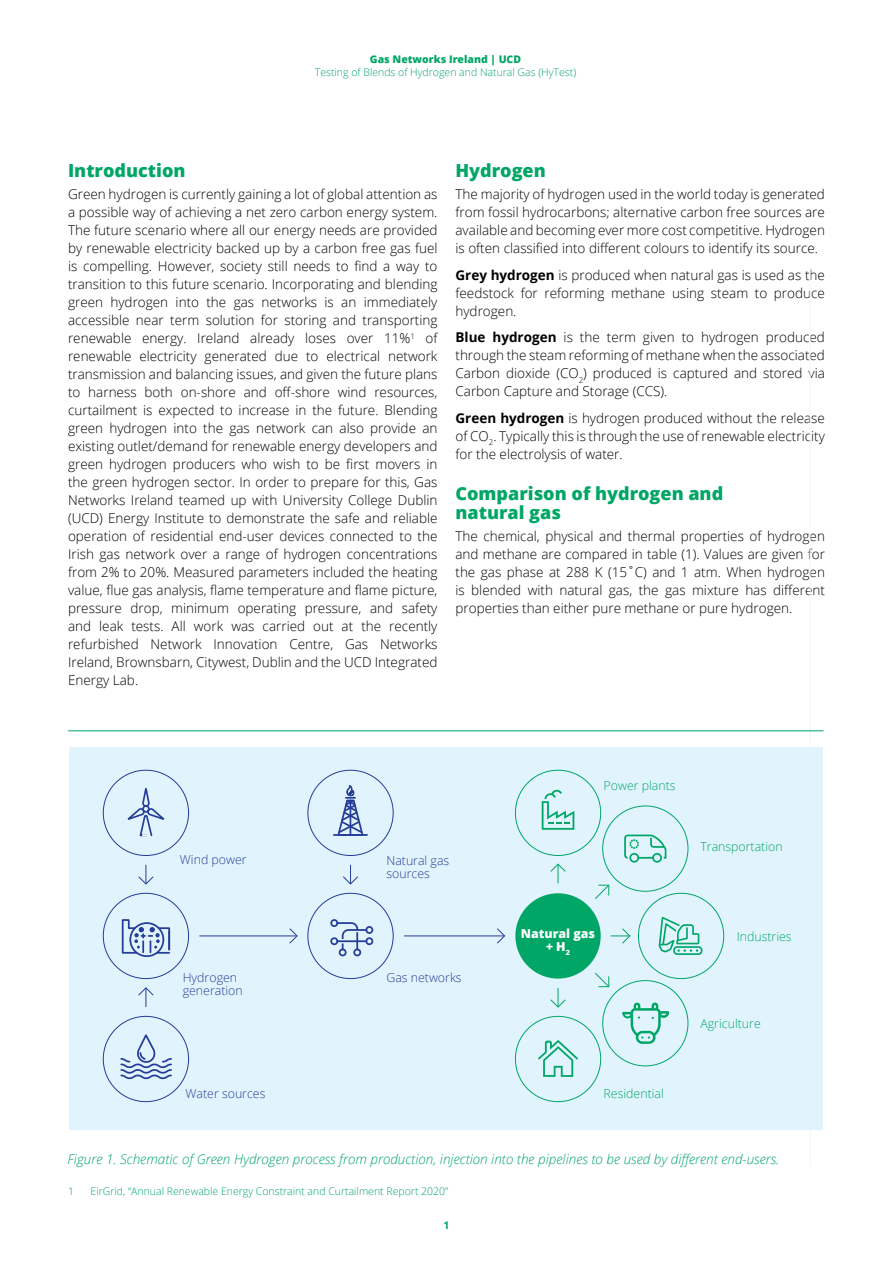
<style>
.page{position:relative;width:893px;height:1263px;background:#fff}
.page>*{position:absolute;margin:0;border:0;box-sizing:border-box;transform-origin:0 0}
.t1{font:800 18px/19.5px "Open Sans";color:#00a666}
.t2{font:300 13.5px/18px "Open Sans";color:#000;text-align:justify}
.t3{font:italic 300 13.5px "Open Sans";color:#00a666}
.t4{font:300 12.3px/13px "Open Sans";color:#253d98}
.t5{font:300 12.3px "Open Sans";color:#00a666}
.t6{font:800 12.3px/13px "Open Sans";color:#fff;text-align:center}
.t7{font:300 10.5px "Open Sans";color:#00a666}
.t8{font:800 10.5px "Open Sans";color:#00a666}
.t9{font:700 10.5px "Open Sans";color:#00a666}
.s1{font-weight:700}
</style>
<div class="page">
<hr style="left:810px;top:265px;width:1px;height:901px;background:#f0f8f3">
<div style="left:70px;top:747px;width:753px;height:382px;background:#e1f4fd"></div>
<div style="left:515px;top:893px;width:86px;height:85px;background:#00a666;border-radius:50%"></div>
<svg style="left:138px;top:865px;width:16px;height:20px"></svg>
<svg style="left:343px;top:865px;width:15px;height:20px"></svg>
<svg style="left:550px;top:988px;width:16px;height:20px"></svg>
<svg style="left:138px;top:987px;width:16px;height:20px"></svg>
<svg style="left:550px;top:863px;width:16px;height:20px"></svg>
<svg style="left:595px;top:884px;width:15px;height:15px"></svg>
<svg style="left:611px;top:928px;width:20px;height:16px"></svg>
<hr style="left:404px;top:935px;width:101px;height:1px;background:#253d98">
<svg style="left:496px;top:928px;width:9px;height:16px"></svg>
<hr style="left:199px;top:935px;width:98px;height:1px;background:#253d98">
<svg style="left:289px;top:928px;width:9px;height:16px"></svg>
<svg style="left:595px;top:973px;width:15px;height:15px"></svg>
<div style="left:129px;top:922px;width:35px;height:35px;border:2px solid #253d98;border-radius:50%"></div>
<svg style="left:121px;top:919px;width:50px;height:35px"></svg>
<svg style="left:127px;top:788px;width:38px;height:49px"></svg>
<svg style="left:120px;top:1034px;width:52px;height:46px"></svg>
<div style="left:330px;top:919px;width:8px;height:8px;border:2px solid #253d98;border-radius:50%"></div>
<div style="left:365px;top:926px;width:8px;height:8px;border:2px solid #253d98;border-radius:50%"></div>
<div style="left:365px;top:937px;width:8px;height:8px;border:2px solid #253d98;border-radius:50%"></div>
<div style="left:330px;top:937px;width:8px;height:8px;border:2px solid #253d98;border-radius:50%"></div>
<div style="left:339px;top:948px;width:8px;height:8px;border:2px solid #253d98;border-radius:50%"></div>
<div style="left:353px;top:948px;width:8px;height:8px;border:2px solid #253d98;border-radius:50%"></div>
<svg style="left:336px;top:921px;width:32px;height:28px"></svg>
<hr style="left:337px;top:940px;width:29px;height:2px;background:#253d98">
<hr style="left:334px;top:834px;width:33px;height:2px;background:#253d98">
<svg style="left:336px;top:785px;width:29px;height:51px"></svg>
<svg style="left:659px;top:917px;width:43px;height:38px"></svg>
<svg style="left:542px;top:790px;width:32px;height:40px"></svg>
<svg style="left:624px;top:834px;width:42px;height:29px"></svg>
<svg style="left:538px;top:1040px;width:40px;height:37px"></svg>
<svg style="left:622px;top:1002px;width:47px;height:42px"></svg>
<hr style="left:68px;top:730px;width:756px;height:1px;background:#00a666">
<p class="t8" style="left:370px;top:52px;width:153px">Gas Networks Ireland | UCD</p>
<p class="t7" style="left:315px;top:65px;width:263px">Testing of Blends of Hydrogen and Natural Gas (HyTest)</p>
<h1 class="t1" style="left:68px;top:160px;width:119px">Introduction</h1>
<p class="t2" style="left:68px;top:185px;width:371px">Green hydrogen is currently gaining a lot of global attention as a possible way of achieving a net zero carbon energy system.<br>The future scenario where all our energy needs are provided by renewable electricity backed up by a carbon free gas fuel is compelling. However, society still needs to find a way to transition to this future scenario. Incorporating and blending green hydrogen into the gas networks is an immediately accessible near term solution for storing and transporting renewable energy. Ireland already loses over 11%<sup>1</sup> of renewable electricity generated due to electrical network transmission and balancing issues, and given the future plans to harness both on-shore and off-shore wind resources, curtailment is expected to increase in the future. Blending green hydrogen into the gas network can also provide an existing outlet/demand for renewable energy developers and green hydrogen producers who wish to be first movers in the green hydrogen sector. In order to prepare for this, Gas Networks Ireland teamed up with University College Dublin (UCD) Energy Institute to demonstrate the safe and reliable operation of residential end-user devices connected to the Irish gas network over a range of hydrogen concentrations from 2% to 20%. Measured parameters included the heating value, flue gas analysis, flame temperature and flame picture, pressure drop, minimum operating pressure, and safety and leak tests. All work was carried out at the recently refurbished Network Innovation Centre, Gas Networks Ireland, Brownsbarn, Citywest, Dublin and the UCD Integrated Energy Lab.</p>
<h1 class="t1" style="left:455px;top:160px;width:92px">Hydrogen</h1>
<p class="t2" style="left:455px;top:185px;width:371px">The majority of hydrogen used in the world today is generated from fossil hydrocarbons; alternative carbon free sources are available and becoming ever more cost competitive. Hydrogen is often classified into different colours to identify its source.</p>
<p class="t2" style="left:455px;top:266px;width:371px"><span class="s1">Grey hydrogen</span> is produced when natural gas is used as the feedstock for reforming methane using steam to produce hydrogen.</p>
<p class="t2" style="left:455px;top:328px;width:371px"><span class="s1">Blue hydrogen</span> is the term given to hydrogen produced through the steam reforming of methane when the associated Carbon dioxide (CO<sub>2</sub>) produced is captured and stored via Carbon Capture and Storage (CCS).</p>
<p class="t2" style="left:455px;top:409px;width:371px"><span class="s1">Green hydrogen</span> is hydrogen produced without the release of CO<sub>2</sub>. Typically this is through the use of renewable electricity for the electrolysis of water.</p>
<h1 class="t1" style="left:455px;top:482px;width:269px">Comparison of hydrogen and natural gas</h1>
<p class="t2" style="left:455px;top:527px;width:371px">The chemical, physical and thermal properties of hydrogen and methane are compared in table (1). Values are given for the gas phase at 288 K (15˚C) and 1 atm. When hydrogen is blended with natural gas, the gas mixture has different properties than either pure methane or pure hydrogen.</p>
<p class="t5" style="left:604px;top:777px;width:73px">Power plants</p>
<p class="t4" style="left:180px;top:853px;width:68px">Wind power</p>
<p class="t4" style="left:386px;top:854px;width:64px">Natural gas sources</p>
<p class="t4" style="left:183px;top:970px;width:62px">Hydrogen generation</p>
<p class="t4" style="left:386px;top:970px;width:77px">Gas networks</p>
<p class="t4" style="left:186px;top:1086px;width:81px">Water sources</p>
<p class="t6" style="left:521px;top:926px;width:76px">Natural gas + H<sub>2</sub></p>
<p class="t5" style="left:604px;top:1085px;width:62px">Residential</p>
<p class="t5" style="left:700px;top:838px;width:84px">Transportation</p>
<p class="t5" style="left:737px;top:928px;width:57px">Industries</p>
<p class="t5" style="left:700px;top:1015px;width:62px">Agriculture</p>
<p class="t3" style="left:68px;top:1150px;width:713px">Figure 1. Schematic of Green Hydrogen process from production, injection into the pipelines to be used by different end-users.</p>
<p class="t7" style="left:68px;top:1184px;width:7px">1</p>
<p class="t7" style="left:91px;top:1184px;width:359px">EirGrid, “Annual Renewable Energy Constraint and Curtailment Report 2020”</p>
<p class="t9" style="left:443px;top:1217px;width:7px">1</p>
</div>
